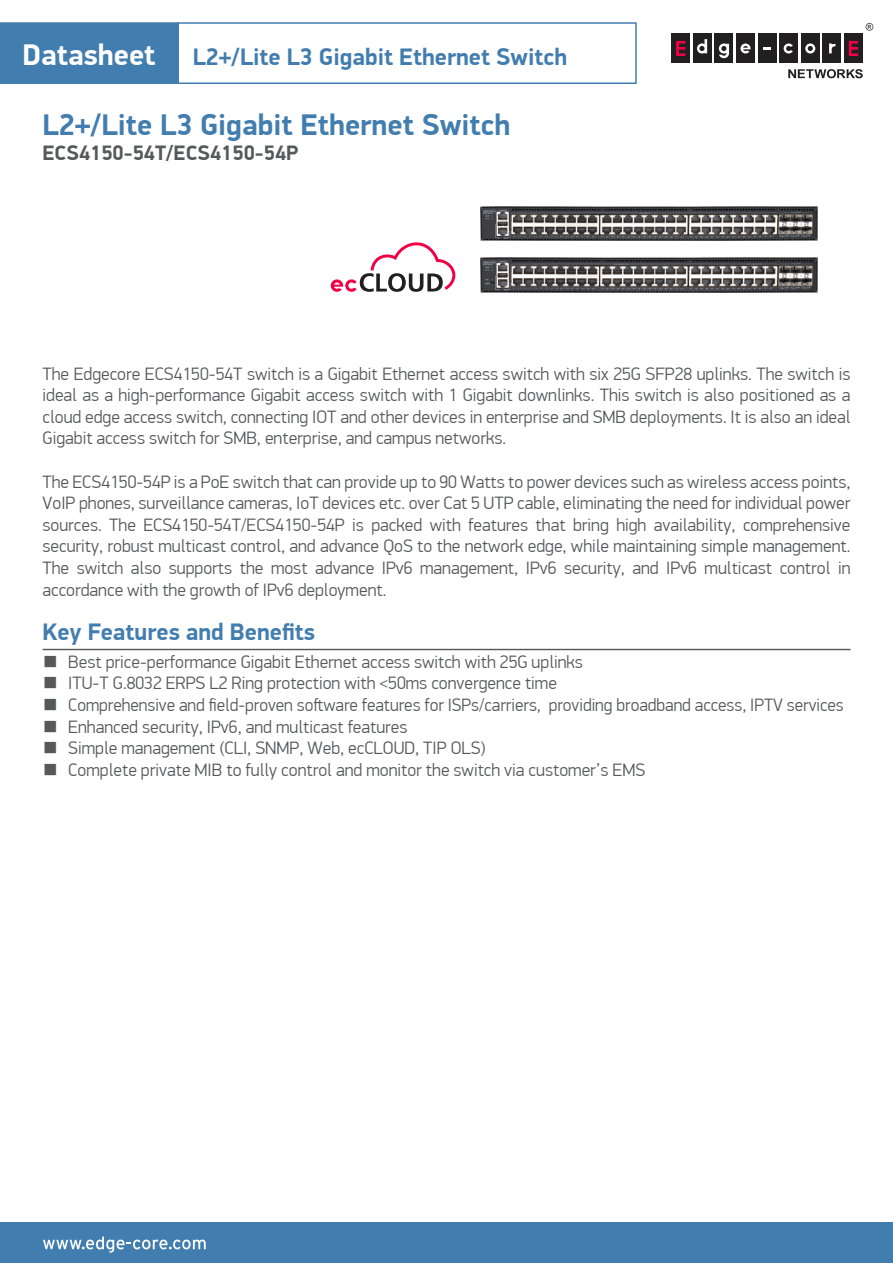
<style>
.page{position:relative;width:893px;height:1263px;background:#fff}
.page>*{position:absolute;margin:0;border:0;box-sizing:border-box;transform-origin:0 0}
.t1{font:700 30px "PF Din Display Pro";color:#427daf}
.t2{font:700 24px "PF Din Display Pro";color:#427daf}
.t3{font:700 21px "PF Din Display Pro";color:#57585a}
.t4{font:300 18px/21.6px "PF Din Display Pro";color:#57585a;text-align:justify}
.s1{font-size:30px;color:#fff}
</style>
<div class="page">
<hr style="left:43px;top:649px;width:807px;height:1px;background:#57585a">
<div style="left:0;top:1223px;width:893px;height:40px;background:#427daf"></div>
<svg style="left:43px;top:1236px;width:163px;height:17px"></svg>
<div style="left:671px;top:34px;width:19px;height:29px;background:#221f21"></div>
<div style="left:693px;top:34px;width:19px;height:29px;background:#221f21"></div>
<div style="left:715px;top:34px;width:18px;height:29px;background:#221f21"></div>
<div style="left:736px;top:34px;width:19px;height:29px;background:#221f21"></div>
<div style="left:758px;top:34px;width:18px;height:29px;background:#221f21"></div>
<div style="left:779px;top:34px;width:19px;height:29px;background:#221f21"></div>
<div style="left:801px;top:34px;width:19px;height:29px;background:#221f21"></div>
<div style="left:823px;top:34px;width:18px;height:29px;background:#221f21"></div>
<svg style="left:676px;top:41px;width:9px;height:15px"></svg>
<div style="left:844px;top:34px;width:19px;height:29px;background:#221f21"></div>
<svg style="left:849px;top:41px;width:9px;height:15px"></svg>
<svg style="left:764px;top:47px;width:7px;height:3px"></svg>
<svg style="left:697px;top:39px;width:10px;height:15px"></svg>
<svg style="left:805px;top:43px;width:10px;height:11px"></svg>
<svg style="left:829px;top:43px;width:6px;height:10px"></svg>
<svg style="left:784px;top:43px;width:9px;height:11px"></svg>
<svg style="left:719px;top:43px;width:10px;height:15px"></svg>
<svg style="left:788px;top:69px;width:75px;height:9px"></svg>
<svg style="left:740px;top:44px;width:11px;height:10px"></svg>
<svg style="left:866px;top:23px;width:7px;height:8px"></svg>
<div style="left:0;top:22px;width:179px;height:62px;background:#427daf;border:2px solid #427daf"></div>
<div style="left:177px;top:22px;width:460px;height:62px;border:2px solid #427daf"></div>
<img style="left:481px;top:206px;width:337px;height:35px">
<img style="left:481px;top:258px;width:337px;height:34px">
<svg style="left:331px;top:242px;width:124px;height:50px"></svg>
<h2 class="t2" style="left:23px;top:42px;width:546px"><span class="s1">Datasheet</span> L2+/Lite L3 Gigabit Ethernet Switch</h2>
<h1 class="t1" style="left:43px;top:107px;width:469px">L2+/Lite L3 Gigabit Ethernet Switch</h1>
<p class="t3" style="left:43px;top:140px;width:257px">ECS4150-54T/ECS4150-54P</p>
<p class="t4" style="left:43px;top:363px;width:809px">The Edgecore ECS4150-54T switch is a Gigabit Ethernet access switch with six 25G SFP28 uplinks. The switch is ideal as a high-performance Gigabit access switch with 1 Gigabit downlinks. This switch is also positioned as a cloud edge access switch, connecting IOT and other devices in enterprise and SMB deployments. It is also an ideal Gigabit access switch for SMB, enterprise, and campus networks.</p>
<p class="t4" style="left:43px;top:471px;width:809px">The ECS4150-54P is a PoE switch that can provide up to 90 Watts to power devices such as wireless access points, VoIP phones, surveillance cameras, IoT devices etc. over Cat 5 UTP cable, eliminating the need for individual power sources. The ECS4150-54T/ECS4150-54P is packed with features that bring high availability, comprehensive security, robust multicast control, and advance QoS to the network edge, while maintaining simple management.<br>The switch also supports the most advance IPv6 management, IPv6 security, and IPv6 multicast control in accordance with the growth of IPv6 deployment.</p>
<h2 class="t2" style="left:43px;top:617px;width:274px">Key Features and Benefits</h2>
<p class="t4" style="left:43px;top:651px;width:542px">■ Best price-performance Gigabit Ethernet access switch with 25G uplinks</p>
<p class="t4" style="left:43px;top:673px;width:516px">■ ITU-T G.8032 ERPS L2 Ring protection with &lt;50ms convergence time</p>
<p class="t4" style="left:43px;top:694px;width:803px">■ Comprehensive and field-proven soſtware features for ISPs/carriers, providing broadband access, IPTV services</p>
<p class="t4" style="left:43px;top:716px;width:367px">■ Enhanced security, IPv6, and multicast features</p>
<p class="t4" style="left:43px;top:737px;width:445px">■ Simple management (CLI, SNMP, Web, ecCLOUD, TIP OLS)</p>
<p class="t4" style="left:43px;top:759px;width:604px">■ Complete private MIB to fully control and monitor the switch via customer’s EMS</p>
</div>
